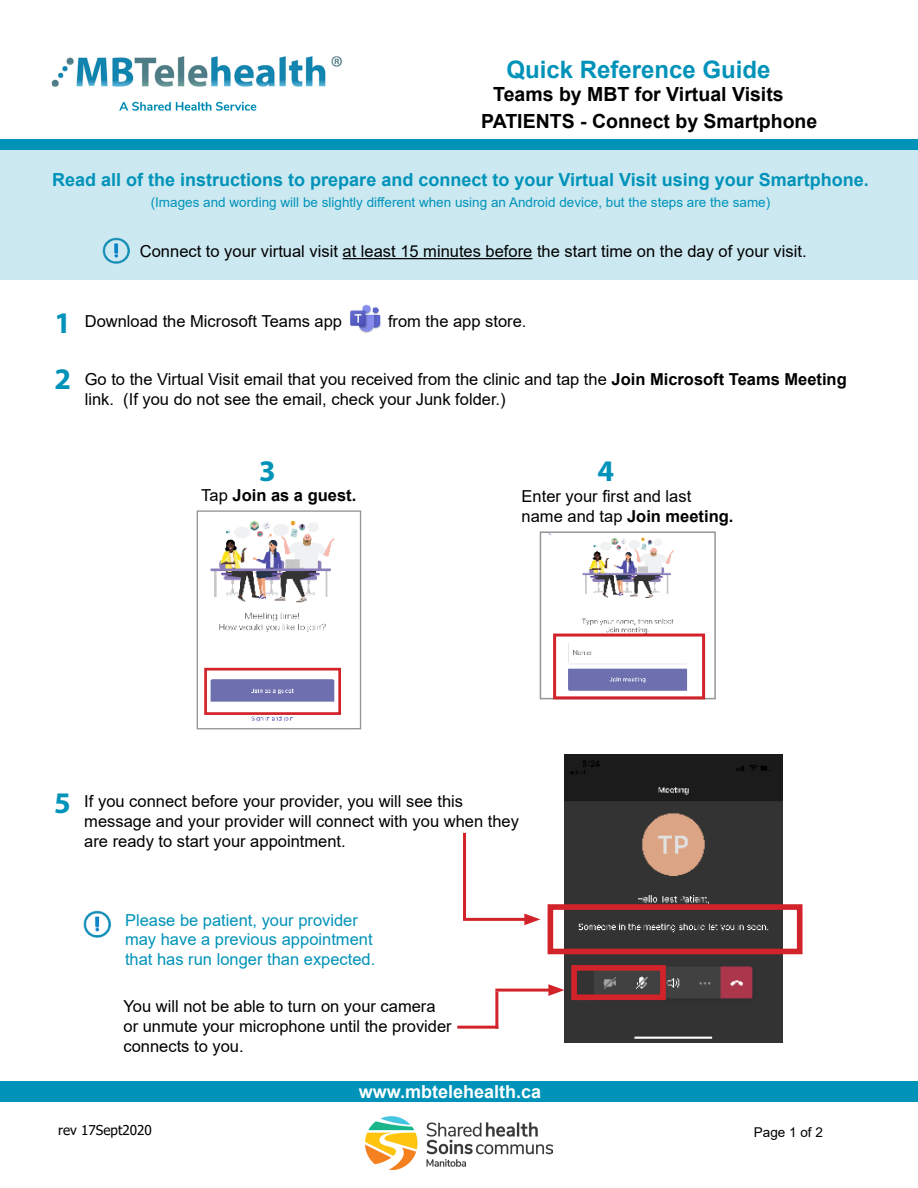
<style>
.page{position:relative;width:918px;height:1188px;background:#fff}
.page>*{position:absolute;margin:0;border:0;box-sizing:border-box;transform-origin:0 0}
.t1{font:700 30px "Myriad Pro";color:#0093b9}
.t2{font:700 24px "Arial";color:#0093b9}
.t3{font:700 19.5px/27px "Arial";color:#000}
.t4{font:700 18px "Arial";color:#0093b9}
.t5{font:700 18px "Arial";color:#fff}
.t6{font:16.5px/19.8px "Arial";color:#000}
.t7{font:16.5px/19.8px "Arial";color:#0093b9}
.t8{font:700 16.5px "Arial";color:#000}
.t9{font:13.5px "Arial";color:#0093b9}
.t10{font:13.5px "Tahoma";color:#000}
.t11{font:13.5px "Arial";color:#000}
.s1{font-weight:700}
.s2{font-weight:400}
</style>
<div class="page">
<div style="left:0;top:139px;width:918px;height:11px;background:#0093b9"></div>
<div style="left:0;top:1082px;width:918px;height:20px;background:#0093b9"></div>
<img style="left:365px;top:1117px;width:188px;height:52px">
<img style="left:119px;top:101px;width:138px;height:10px">
<img style="left:51px;top:56px;width:291px;height:31px">
<div style="left:0;top:150px;width:918px;height:130px;background:#cce9f1"></div>
<hr style="left:463px;top:918px;width:67px;height:3px;background:#d2232a">
<svg style="left:524px;top:914px;width:16px;height:11px"></svg>
<hr style="left:463px;top:833px;width:3px;height:86px;background:#d2232a">
<img style="left:350px;top:304px;width:31px;height:29px">
<img style="left:83px;top:910px;width:28px;height:28px">
<img style="left:564px;top:811px;width:219px;height:232px">
<img style="left:564px;top:755px;width:219px;height:56px">
<div style="left:548px;top:904px;width:255px;height:50px;border:6px solid #d2232a"></div>
<img style="left:204px;top:521px;width:137px;height:201px">
<div style="left:197px;top:510px;width:164px;height:219px;border:1px solid #939598"></div>
<div style="left:204px;top:668px;width:137px;height:47px;border:3px solid #d2232a"></div>
<img style="left:549px;top:534px;width:157px;height:162px">
<div style="left:540px;top:531px;width:176px;height:168px;border:2px solid #939598"></div>
<div style="left:553px;top:634px;width:152px;height:65px;border:3px solid #d2232a"></div>
<hr style="left:495px;top:989px;width:59px;height:3px;background:#d2232a">
<svg style="left:548px;top:984px;width:16px;height:12px"></svg>
<hr style="left:495px;top:992px;width:3px;height:37px;background:#d2232a">
<hr style="left:457px;top:1026px;width:41px;height:3px;background:#d2232a">
<div style="left:571px;top:965px;width:95px;height:35px;border:6px solid #d2232a"></div>
<hr style="left:343px;top:258px;width:189px;height:1px;background:#000">
<img style="left:102px;top:237px;width:28px;height:27px">
<h2 class="t2" style="left:506px;top:53px;width:266px">Quick Reference Guide</h2>
<p class="t3" style="left:481px;top:81px;width:338px;text-indent:12px">Teams by MBT for Virtual Visits<br>PATIENTS - Connect by Smartphone</p>
<p class="t4" style="left:52px;top:167px;width:818px">Read all of the instructions to prepare and connect to your Virtual Visit using your Smartphone.</p>
<p class="t9" style="left:151px;top:193px;width:621px">(Images and wording will be slightly different when using an Android device, but the steps are the same)</p>
<p class="t6" style="left:140px;top:241px;width:668px">Connect to your virtual visit at least 15 minutes before the start time on the day of your visit.</p>
<p class="t1" style="left:54px;top:303px;width:18px">1</p>
<p class="t1" style="left:54px;top:359px;width:18px">2</p>
<p class="t6" style="left:85px;top:311px;width:259px">Download the Microsoft Teams app</p>
<p class="t6" style="left:388px;top:311px;width:140px">from the app store.</p>
<p class="t6" style="left:85px;top:369px;width:764px">Go to the Virtual Visit email that you received from the clinic and tap the <span class="s1">Join Microsoft Teams Meeting </span>link. (If you do not see the email, check your Junk folder.)</p>
<p class="t1" style="left:259px;top:452px;width:18px">3</p>
<p class="t1" style="left:597px;top:452px;width:18px">4</p>
<p class="t8" style="left:201px;top:483px;width:156px"><span class="s2">Tap</span> Join as a guest.</p>
<p class="t6" style="left:522px;top:486px;width:213px">Enter your first and last name and tap <span class="s1">Join meeting.</span></p>
<p class="t1" style="left:54px;top:783px;width:18px">5</p>
<p class="t6" style="left:84px;top:791px;width:436px">If you connect before your provider, you will see this message and your provider will connect with you when they are ready to start your appointment.</p>
<p class="t7" style="left:125px;top:910px;width:252px">Please be patient, your provider may have a previous appointment that has run longer than expected.</p>
<p class="t6" style="left:124px;top:996px;width:330px">You will not be able to turn on your camera or unmute your microphone until the provider connects to you.</p>
<p class="t5" style="left:359px;top:1079px;width:184px">www.mbtelehealth.ca</p>
<p class="t10" style="left:58px;top:1121px;width:95px">rev 17Sept2020</p>
<p class="t11" style="left:754px;top:1123px;width:71px">Page 1 of 2</p>
</div>
